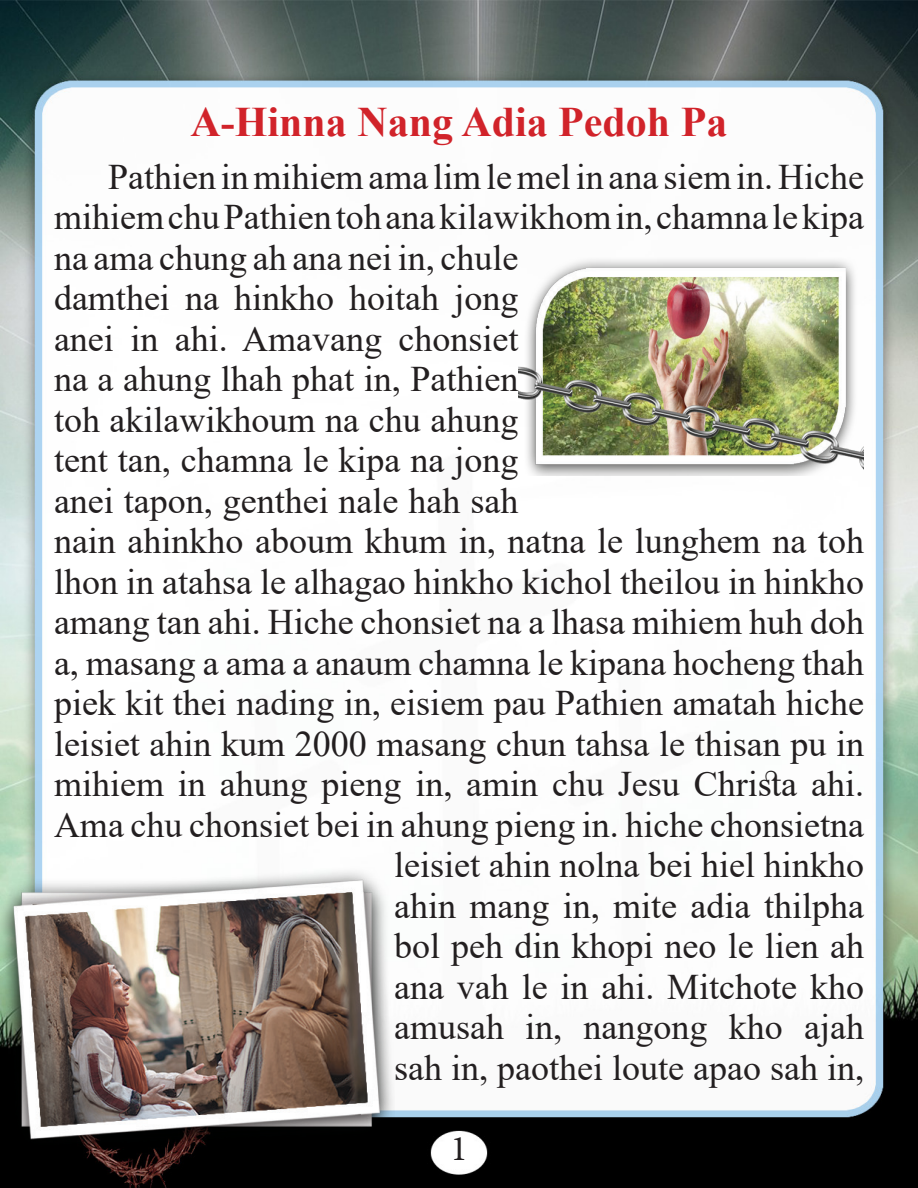
<style>
.page{position:relative;width:918px;height:1188px;background:#fff}
.page>*{position:absolute;margin:0;border:0;box-sizing:border-box;transform-origin:0 0}
.t1{font:700 42px "Times New Roman";color:#d1232a}
.t2{font:36px "Times New Roman";color:#231f20}
.t3{font:36px "Minion Pro";color:#231f20}
</style>
<div class="page">
<img style="left:0;top:0;width:918px;height:1188px">
<img style="left:518px;top:257px;width:346px;height:218px">
<img style="left:0;top:864px;width:394px;height:290px">
<p class="t1" style="left:191px;top:92px;width:538px">A-Hinna Nang Adia Pedoh Pa</p>
<p class="t2" style="left:108px;top:152px;width:758px">Pathien in mihiem ama lim le mel in ana siem in. Hiche</p>
<p class="t2" style="left:54px;top:192px;width:812px">mihiem chu Pathien toh ana kilawikhom in, chamna le kipa</p>
<p class="t2" style="left:54px;top:233px;width:466px">na ama chung ah ana nei in, chule</p>
<p class="t2" style="left:54px;top:273px;width:466px">damthei na hinkho hoitah jong</p>
<p class="t2" style="left:54px;top:314px;width:466px">anei in ahi. Amavang chonsiet</p>
<p class="t2" style="left:54px;top:354px;width:466px">na a ahung lhah phat in, Pathien</p>
<p class="t2" style="left:54px;top:395px;width:466px">toh akilawikhoum na chu ahung</p>
<p class="t2" style="left:54px;top:435px;width:466px">tent tan, chamna le kipa na jong</p>
<p class="t2" style="left:54px;top:476px;width:466px">anei tapon, genthei nale hah sah</p>
<p class="t2" style="left:54px;top:516px;width:812px">nain ahinkho aboum khum in, natna le lunghem na toh</p>
<p class="t2" style="left:54px;top:557px;width:812px">lhon in atahsa le alhagao hinkho kichol theilou in hinkho</p>
<p class="t2" style="left:54px;top:597px;width:811px">amang tan ahi. Hiche chonsiet na a lhasa mihiem huh doh</p>
<p class="t2" style="left:54px;top:638px;width:812px">a, masang a ama a anaum chamna le kipana hocheng thah</p>
<p class="t2" style="left:54px;top:678px;width:812px">piek kit thei nading in, eisiem pau Pathien amatah hiche</p>
<p class="t2" style="left:54px;top:719px;width:812px">leisiet ahin kum 2000 masang chun tahsa le thisan pu in</p>
<p class="t2" style="left:54px;top:759px;width:812px">mihiem in ahung pieng in, amin chu Jesu Christa ahi.</p>
<p class="t2" style="left:54px;top:800px;width:812px">Ama chu chonsiet bei in ahung pieng in. hiche chonsietna</p>
<p class="t2" style="left:394px;top:840px;width:471px">leisiet ahin nolna bei hiel hinkho</p>
<p class="t2" style="left:394px;top:881px;width:471px">ahin mang in, mite adia thilpha</p>
<p class="t2" style="left:394px;top:921px;width:471px">bol peh din khopi neo le lien ah</p>
<p class="t2" style="left:394px;top:962px;width:471px">ana vah le in ahi. Mitchote kho</p>
<p class="t2" style="left:394px;top:1002px;width:471px">amusah in, nangong kho ajah</p>
<p class="t2" style="left:394px;top:1043px;width:471px">sah in, paothei loute apao sah in,</p>
<p class="t3" style="left:450px;top:1125px;width:19px">1</p>
</div>
